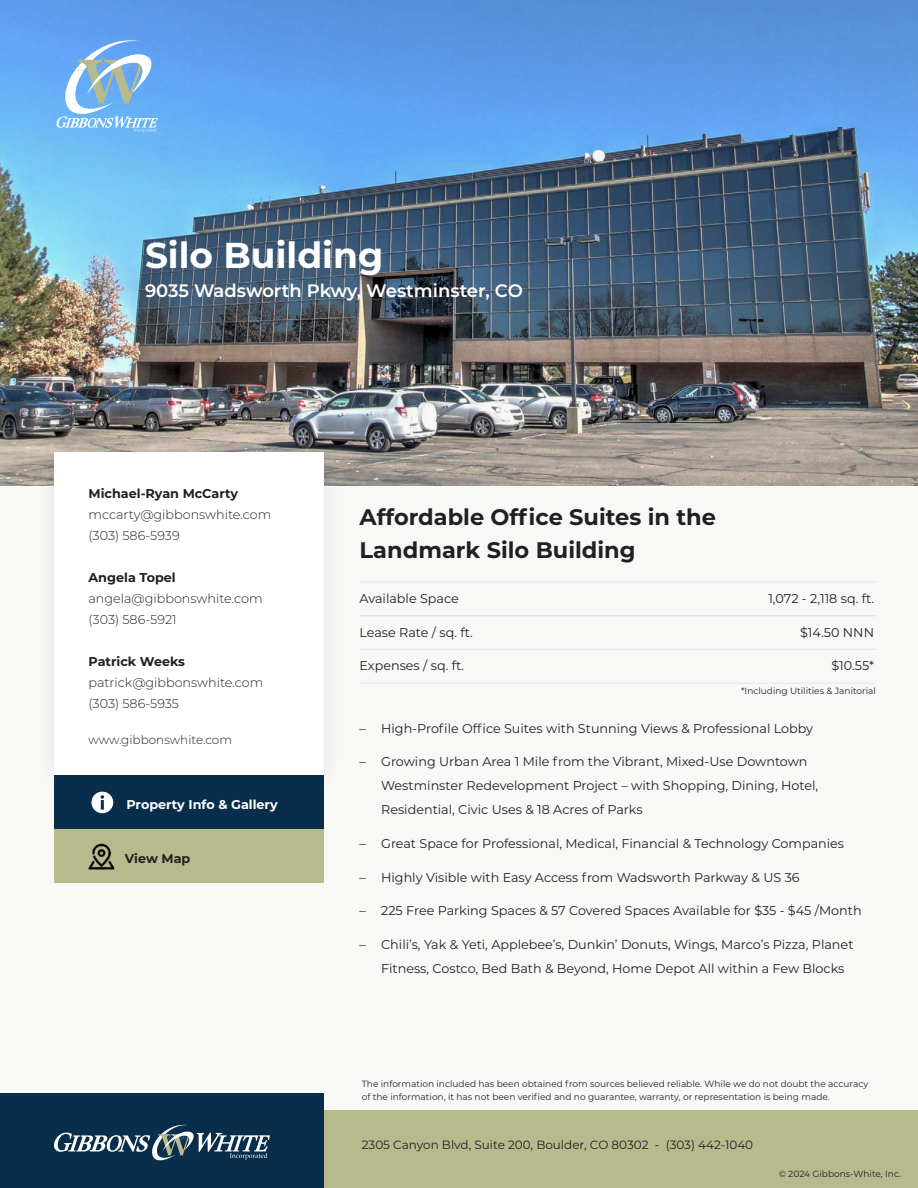
<style>
.page{position:relative;width:918px;height:1188px;background:#f8f8f7}
.page>*{position:absolute;margin:0;border:0;box-sizing:border-box;transform-origin:0 0}
.Property_Title{font:700 36px "Montserrat";color:#fff}
.Marketing_Intro{font:700 22.5px "Montserrat";color:#231f20}
.Property_Title-2{font:600 18px "Montserrat";color:#fff}
.Table_2_col{font:12.75px/24px "Montserrat";color:#231f20}
.t1{font:300 12.75px "Montserrat";color:#231f20}
.t2{font:700 12.75px "Montserrat";color:#231f20}
.t3{font:700 12.75px "Montserrat";color:#fff}
.t4{font:12px "Montserrat";color:#231f20}
.t5{font:300 12px "Montserrat";color:#231f20}
.Disclaimer{font:9px/13.5px "Montserrat";color:#231f20}
</style>
<div class="page">
<img style="left:0;top:0;width:918px;height:486px">
<svg style="left:54px;top:38px;width:110px;height:94px;background:#85b9ec"></svg>
<div style="left:0;top:1094px;width:324px;height:94px;background:#092e4c"></div>
<div style="left:324px;top:1110px;width:594px;height:78px;background:#b7ba8d"></div>
<svg style="left:54px;top:1124px;width:216px;height:37px"></svg>
<hr style="left:360px;top:582px;width:516px;height:1px;background:#e6e7e9">
<hr style="left:360px;top:615px;width:516px;height:1px;background:#e6e7e9">
<hr style="left:360px;top:649px;width:516px;height:1px;background:#e6e7e9">
<hr style="left:360px;top:683px;width:516px;height:1px;background:#e6e7e9">
<div style="left:36px;top:434px;width:306px;height:360px;background:#231f20;opacity:.1"></div>
<div style="left:54px;top:452px;width:270px;height:323px;background:#fff"></div>
<div style="left:54px;top:775px;width:270px;height:54px;background:#092e4c"></div>
<svg style="left:91px;top:792px;width:22px;height:21px"></svg>
<div style="left:54px;top:829px;width:270px;height:54px;background:#b7ba8d"></div>
<img style="left:88px;top:843px;width:27px;height:27px">
<p class="Property_Title" style="left:145px;top:229px;width:240px">Silo Building</p>
<p class="Property_Title-2" style="left:145px;top:278px;width:379px">9035 Wadsworth Pkwy, Westminster, CO</p>
<p class="t2" style="left:89px;top:485px;width:151px">Michael-Ryan McCarty</p>
<p class="t1" style="left:89px;top:506px;width:184px">mccarty@gibbonswhite.com</p>
<p class="t1" style="left:89px;top:527px;width:93px">(303) 586-5939</p>
<p class="t2" style="left:89px;top:569px;width:89px">Angela Topel</p>
<p class="t1" style="left:89px;top:590px;width:176px">angela@gibbonswhite.com</p>
<p class="t1" style="left:89px;top:611px;width:90px">(303) 586-5921</p>
<p class="t2" style="left:89px;top:653px;width:98px">Patrick Weeks</p>
<p class="t1" style="left:89px;top:674px;width:176px">patrick@gibbonswhite.com</p>
<p class="t1" style="left:89px;top:695px;width:92px">(303) 586-5935</p>
<p class="t5" style="left:89px;top:732px;width:145px">www.gibbonswhite.com</p>
<p class="t3" style="left:126px;top:795px;width:153px">Property Info &amp; Gallery</p>
<p class="t2" style="left:125px;top:849px;width:67px">View Map</p>
<p class="Marketing_Intro" style="left:360px;top:501px;width:358px">Affordable Office Suites in the</p>
<p class="Marketing_Intro" style="left:360px;top:534px;width:278px">Landmark Silo Building</p>
<p class="Table_2_col" style="left:360px;top:586px;width:101px">Available Space</p>
<p class="Table_2_col" style="left:768px;top:586px;width:107px">1,072 - 2,118 sq. ft.</p>
<p class="Table_2_col" style="left:360px;top:620px;width:115px">Lease Rate / sq. ft.</p>
<p class="Table_2_col" style="left:800px;top:620px;width:75px">$14.50 NNN</p>
<p class="Table_2_col" style="left:360px;top:653px;width:106px">Expenses / sq. ft.</p>
<p class="Table_2_col" style="left:832px;top:653px;width:44px">$10.55*</p>
<p class="Disclaimer" style="left:741px;top:683px;width:136px">*Including Utilities &amp; Janitorial</p>
<p class="Table_2_col" style="left:360px;top:716px;width:455px">– High-Profile Office Suites with Stunning Views &amp; Professional Lobby</p>
<p class="Table_2_col" style="left:381px;top:749px;width:439px;text-indent:-22px">– Growing Urban Area 1 Mile from the Vibrant, Mixed-Use Downtown<br>Westminster Redevelopment Project – with Shopping, Dining, Hotel,<br>Residential, Civic Uses &amp; 18 Acres of Parks</p>
<p class="Table_2_col" style="left:360px;top:831px;width:486px">– Great Space for Professional, Medical, Financial &amp; Technology Companies</p>
<p class="Table_2_col" style="left:360px;top:865px;width:442px">– Highly Visible with Easy Access from Wadsworth Parkway &amp; US 36</p>
<p class="Table_2_col" style="left:360px;top:898px;width:504px">– 225 Free Parking Spaces &amp; 57 Covered Spaces Available for $35 - $45 /Month</p>
<p class="Table_2_col" style="left:381px;top:932px;width:474px;text-indent:-22px">– Chili’s, Yak &amp; Yeti, Applebee’s, Dunkin’ Donuts, Wings, Marco’s Pizza, Planet<br>Fitness, Costco, Bed Bath &amp; Beyond, Home Depot All within a Few Blocks</p>
<p class="Disclaimer" style="left:362px;top:1076px;width:508px">The information included has been obtained from sources believed reliable. While we do not doubt the accuracy of the information, it has not been verified and no guarantee, warranty, or representation is being made.</p>
<p class="t4" style="left:362px;top:1137px;width:393px">2305 Canyon Blvd, Suite 200, Boulder, CO 80302 - (303) 442-1040</p>
<p class="Disclaimer" style="left:779px;top:1167px;width:124px">© 2024 Gibbons-White, Inc.</p>
</div>
